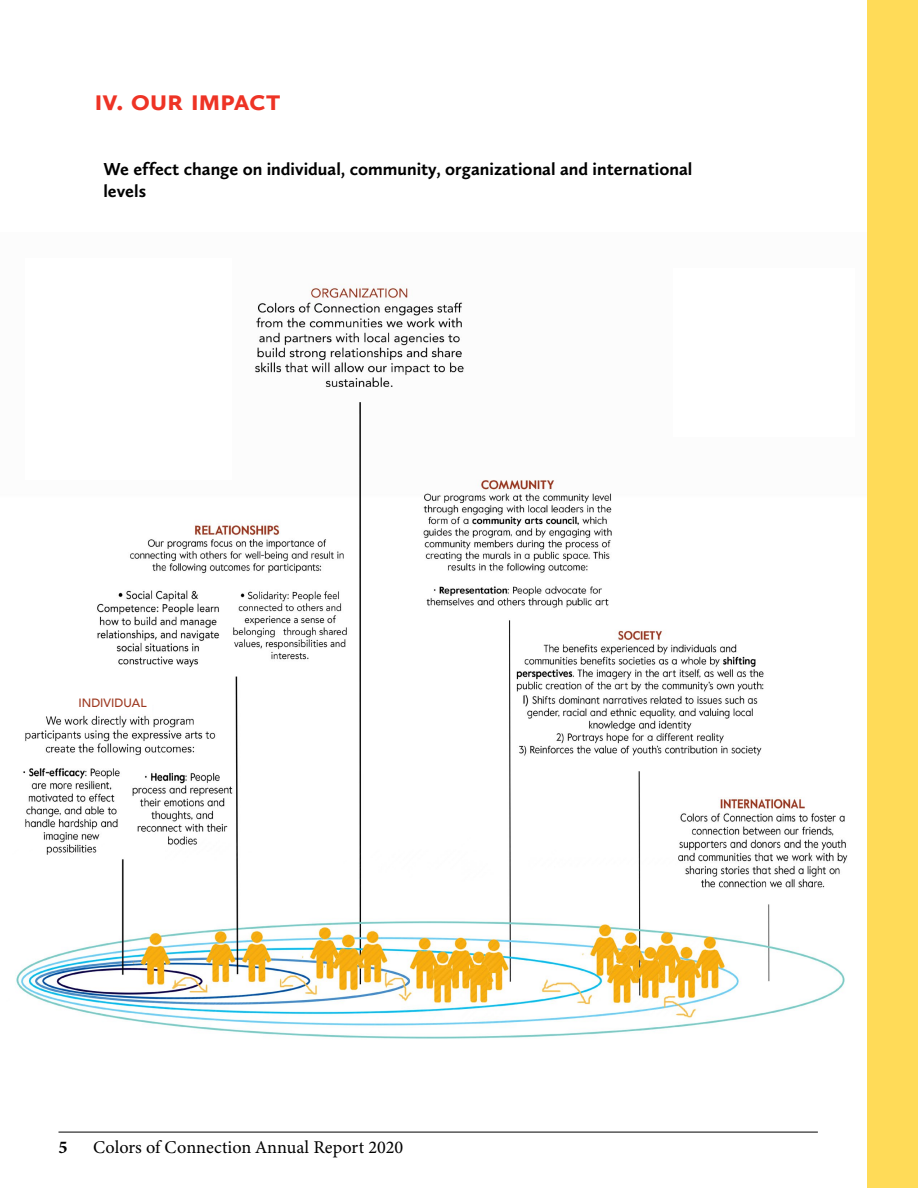
<style>
.page{position:relative;width:918px;height:1188px;background:#fff}
.page>*{position:absolute;margin:0;border:0;box-sizing:border-box;transform-origin:0 0}
.t1{font:700 30px "Calluna Sans";letter-spacing:-.01em;color:#ee3325}
.t2{font:700 18px/21.6px "Calluna Sans";color:#000}
.t3{font:18px "Minion Variable Concept";color:#000}
.t4{font:500 12px "Avenir";color:#9d3820}
</style>
<div class="page">
<div style="left:867px;top:0;width:51px;height:1188px;background:#ffdb58"></div>
<hr style="left:58px;top:1132px;width:760px;height:1px;background:#000">
<img style="left:15px;top:285px;width:833px;height:754px">
<div style="left:26px;top:258px;width:206px;height:222px;background:#fff"></div>
<div style="left:674px;top:268px;width:181px;height:169px;background:#fff"></div>
<div style="left:79px;top:695px;width:73px;height:19px;background:#fff"></div>
<h1 class="t1" style="left:94px;top:82px;width:188px">IV. Our impact</h1>
<p class="t2" style="left:103px;top:158px;width:590px">We effect change on individual, community, organizational and international levels</p>
<p class="t4" style="left:79px;top:692px;width:70px">INDIVIDUAL</p>
<p class="t3" style="left:58px;top:1135px;width:11px">5</p>
<p class="t3" style="left:93px;top:1135px;width:312px">Colors of Connection Annual Report 2020</p>
</div>
